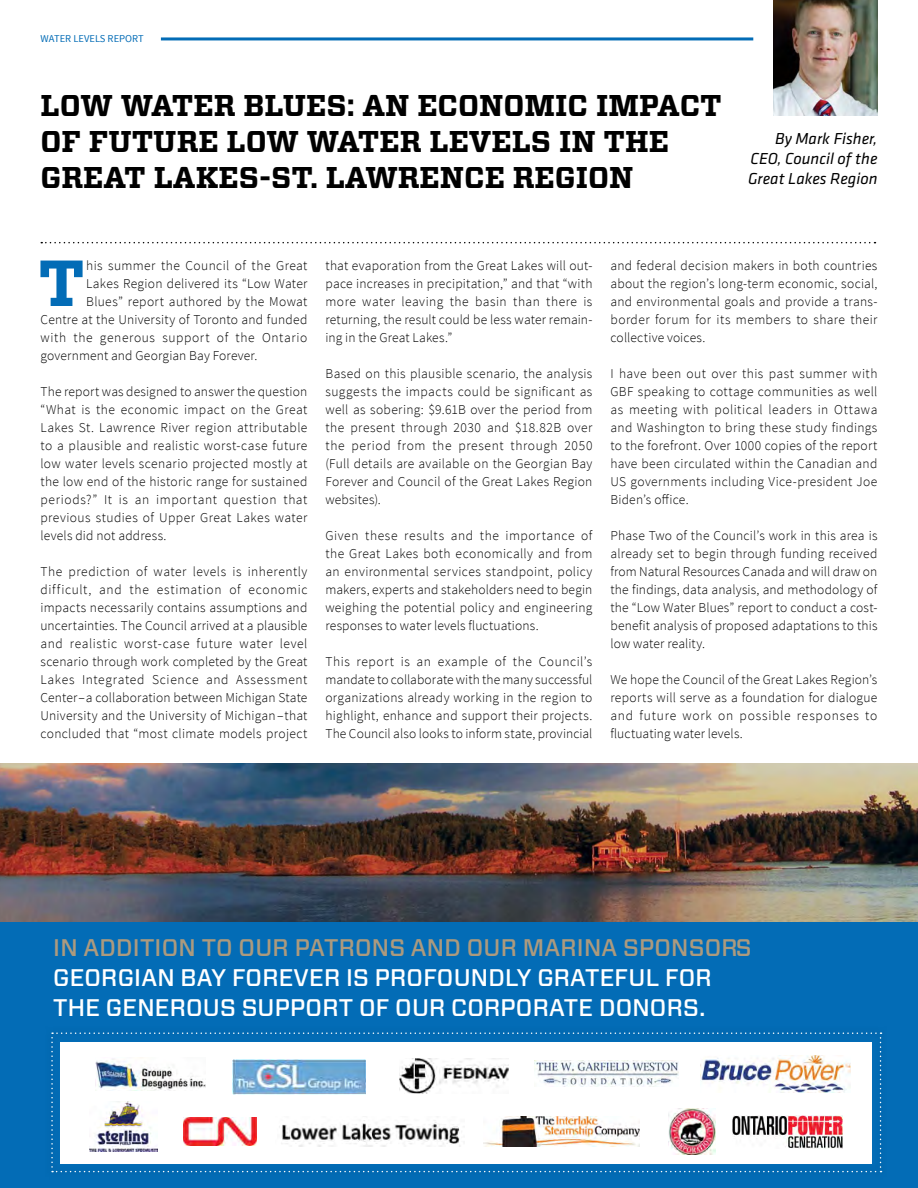
<style>
.page{position:relative;width:918px;height:1188px;background:#fff}
.page>*{position:absolute;margin:0;border:0;box-sizing:border-box;transform-origin:0 0}
.t1{font:700 64.95px "Vitesse";color:#036cb6}
.t2{font:700 30px/36px "Vitesse";color:#000}
.t3{font:500 24px/30px "Vitesse Sans";letter-spacing:.01em;color:#fff}
.t4{font:500 24px "Vitesse Sans";letter-spacing:.01em;color:#ac9a7e}
.t5{font:italic 16.5px/19.8px "Klavika";color:#000;text-align:justify}
.t6{font:300 13.5px/18px "Source Sans Pro";letter-spacing:.02em;color:#000;text-align:justify}
.t7{font:300 13.5px "Source Sans Pro";letter-spacing:.045em;color:#000}
.t8{font:10.5px "Source Sans Pro";color:#036cb6}
</style>
<div class="page">
<img style="left:0;top:763px;width:918px;height:159px">
<div style="left:0;top:922px;width:918px;height:266px;background:#036cb6"></div>
<svg style="left:51px;top:1032px;width:831px;height:140px"></svg>
<div style="left:60px;top:1042px;width:811px;height:121px;background:#fff"></div>
<img style="left:669px;top:1108px;width:47px;height:47px">
<img style="left:483px;top:1117px;width:156px;height:30px">
<img style="left:279px;top:1120px;width:181px;height:26px">
<img style="left:700px;top:1056px;width:150px;height:36px">
<img style="left:233px;top:1060px;width:132px;height:35px">
<img style="left:399px;top:1058px;width:109px;height:36px">
<img style="left:89px;top:1101px;width:68px;height:50px">
<img style="left:96px;top:1058px;width:110px;height:32px">
<img style="left:534px;top:1061px;width:145px;height:26px">
<img style="left:733px;top:1116px;width:110px;height:33px">
<img style="left:183px;top:1118px;width:74px;height:27px">
<hr style="left:161px;top:37px;width:592px;height:3px;background:#036cb6">
<svg style="left:41px;top:242px;width:834px;height:1px"></svg>
<img style="left:773px;top:0;width:105px;height:115px">
<p class="t8" style="left:40px;top:32px;width:105px">WATER LEVE LS RE PORT</p>
<h2 class="t2" style="left:40px;top:88px;width:105px">LOW WAT</h2>
<h2 class="t2" style="left:193px;top:88px;width:425px">ER BLUES: AN ECONOMIC IMPA</h2>
<h2 class="t2" style="left:680px;top:88px;width:35px">CT</h2>
<h2 class="t2" style="left:40px;top:124px;width:71px">OF FUTU</h2>
<h2 class="t2" style="left:177px;top:124px;width:155px">RE LOW WAT</h2>
<h2 class="t2" style="left:40px;top:124px;width:630px;text-indent:339px">ER LEVELS IN THE<br>GREAT LAKES-ST. LAWRENCE REGION</h2>
<p class="t5" style="left:748px;top:129px;width:131px;text-indent:27px">By Mark Fisher, CEO, Council of the Great Lakes Region</p>
<h1 class="t1" style="left:38px;top:240px;width:48px">T</h1>
<p class="t6" style="left:86px;top:257px;width:223px">his summer the Council of the Great</p>
<p class="t6" style="left:86px;top:275px;width:223px">Lakes Region delivered its “Low Water</p>
<p class="t6" style="left:86px;top:293px;width:223px">Blues” report authored by the Mowat</p>
<p class="t6" style="left:40px;top:311px;width:268px">Centre at the University of Toronto and funded</p>
<p class="t7" style="left:40px;top:329px;width:268px">with the generous support of the Ontario</p>
<p class="t6" style="left:40px;top:347px;width:218px">government and Georgian Bay Forever.</p>
<p class="t6" style="left:40px;top:383px;width:269px">The report was designed to answer the question “What is the economic impact on the Great Lakes St. Lawrence River region attributable to a plausible and realistic worst-case future low water levels scenario projected mostly at the low end of the historic range for sustained periods?” It is an important question that previous studies of Upper Great Lakes water levels did not address.</p>
<p class="t6" style="left:40px;top:563px;width:269px">The prediction of water levels is inherently difficult, and the estimation of economic impacts necessarily contains assumptions and uncertainties. The Council arrived at a plausible and realistic worst-case future water level scenario through work completed by the Great Lakes Integrated Science and Assessment Center–a collaboration between Michigan State University and the University of Michigan–that concluded that “most climate models project</p>
<p class="t6" style="left:325px;top:256px;width:269px">that evaporation from the Great Lakes will out&shy;pace increases in precipitation,” and that “with more water leaving the basin than there is returning, the result could be less water remain&shy;ing in the Great Lakes.”</p>
<p class="t6" style="left:325px;top:364px;width:269px">Based on this plausible scenario, the analysis suggests the impacts could be significant as well as sobering: $9.61B over the period from the present through 2030 and $18.82B over the period from the present through 2050 (Full details are available on the Georgian Bay Forever and Council of the Great Lakes Region websites).</p>
<p class="t6" style="left:325px;top:526px;width:269px">Given these results and the importance of the Great Lakes both economically and from an environmental services standpoint, policy makers, experts and stakeholders need to begin weighing the potential policy and engineering responses to water levels fluctuations.</p>
<p class="t6" style="left:325px;top:652px;width:269px">This report is an example of the Council’s mandate to collaborate with the many successful organizations already working in the region to highlight, enhance and support their projects.<br>The Council also looks to inform state, provincial</p>
<p class="t6" style="left:610px;top:256px;width:268px">and federal decision makers in both countries about the region’s long-term economic, social, and environmental goals and provide a trans&shy;border forum for its members to share their collective voices.</p>
<p class="t6" style="left:610px;top:364px;width:269px">I have been out over this past summer with GBF speaking to cottage communities as well as meeting with political leaders in Ottawa and Washington to bring these study findings to the forefront. Over 1000 copies of the report have been circulated within the Canadian and US governments including Vice-president Joe Biden’s office.</p>
<p class="t6" style="left:610px;top:526px;width:269px">Phase Two of the Council’s work in this area is already set to begin through funding received from Natural Resources Canada and will draw on the findings, data analysis, and methodology of the “Low Water Blues” report to conduct a cost&shy;benefit analysis of proposed adaptations to this low water reality.</p>
<p class="t6" style="left:610px;top:670px;width:268px">We hope the Council of the Great Lakes Region’s reports will serve as a foundation for dialogue and future work on possible responses to fluctuating water levels.</p>
<h3 class="t4" style="left:53px;top:932px;width:700px">IN ADDITION TO OUR PATRONS AND OUR MARINA SPONSORS</h3>
<h3 class="t3" style="left:53px;top:963px;width:660px">GEORGIAN BAY FOREVER IS PROFOUNDLY GRATEFUL FOR<br>THE GENEROUS SUPPORT OF OUR CORPORATE DONORS.</h3>
</div>
